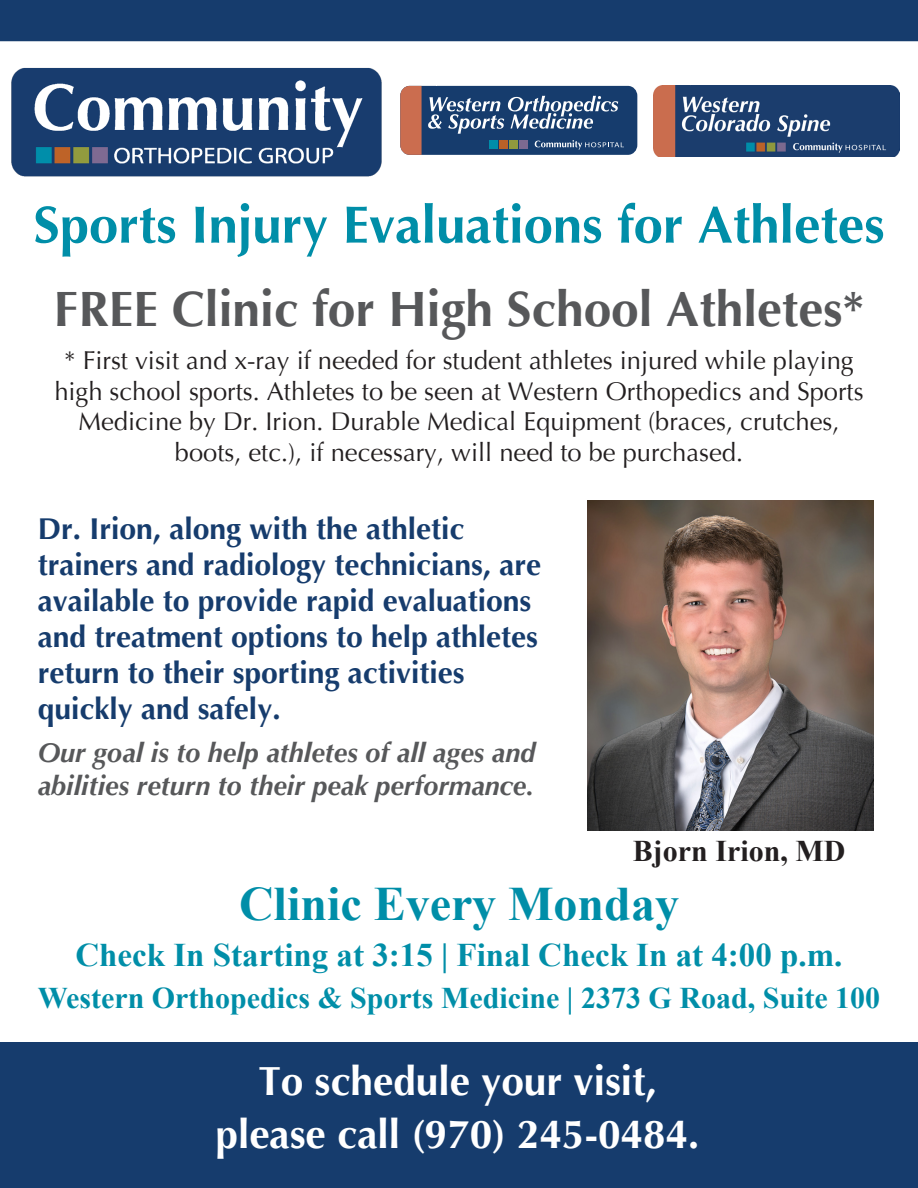
<style>
.page{position:relative;width:918px;height:1188px;background:#fff}
.page>*{position:absolute;margin:0;border:0;box-sizing:border-box;transform-origin:0 0}
.t1{font:700 52.5px "Optima";color:#008ea8}
.t2{font:700 49.5px "Optima";color:#57585a}
.t3{font:700 48px "Times New Roman";color:#008ea8}
.t4{font:700 40.5px "Optima";color:#fff}
.t5{font:700 33px "Times New Roman";color:#008ea8}
.t6{font:700 30px/36px "Optima";color:#163c6d}
.t7{font:700 30px "Times New Roman";color:#008ea8}
.t8{font:700 30px "Times New Roman";color:#231f20}
.t9{font:italic 700 27px/32.4px "Optima";color:#57585a}
.t10{font:25.5px/30.6px "Optima";color:#231f20;text-align:center}
</style>
<div class="page">
<div style="left:0;top:1042px;width:918px;height:146px;background:#163c6d"></div>
<div style="left:0;top:0;width:918px;height:41px;background:#163c6d"></div>
<img style="left:587px;top:500px;width:286px;height:330px">
<img style="left:11px;top:67px;width:371px;height:110px">
<div style="left:400px;top:86px;width:237px;height:69px;background:#163c6d;border-radius:10px"></div>
<div style="left:490px;top:140px;width:8px;height:9px;background:#008da9"></div>
<div style="left:500px;top:140px;width:8px;height:9px;background:#ba6128"></div>
<div style="left:509px;top:140px;width:9px;height:9px;background:#90993e"></div>
<div style="left:519px;top:140px;width:9px;height:9px;background:#7c6a91"></div>
<svg style="left:535px;top:140px;width:89px;height:10px"></svg>
<svg style="left:400px;top:86px;width:22px;height:69px;background:#c66f55"></svg>
<svg style="left:428px;top:96px;width:190px;height:38px"></svg>
<img style="left:654px;top:86px;width:245px;height:71px">
<p class="t1" style="left:33px;top:191px;width:852px">Sports Injury Evaluations for Athletes</p>
<p class="t2" style="left:54px;top:278px;width:812px">FREE Clinic for High School Athletes*</p>
<p class="t10" style="left:54px;top:346px;width:811px">* First visit and x-ray if needed for student athletes injured while playing high school sports. Athletes to be seen at Western Orthopedics and Sports Medicine by Dr. Irion. Durable Medical Equipment (braces, crutches, boots, etc.), if necessary, will need to be purchased.</p>
<p class="t6" style="left:38px;top:512px;width:505px">Dr. Irion, along with the athletic trainers and radiology technicians, are available to provide rapid evaluations and treatment options to help athletes return to their sporting activities quickly and safely.</p>
<p class="t9" style="left:38px;top:737px;width:499px">Our goal is to help athletes of all ages and abilities return to their peak performance.</p>
<p class="t8" style="left:633px;top:829px;width:214px">Bjorn Irion, MD</p>
<p class="t3" style="left:239px;top:869px;width:442px">Clinic Every Monday</p>
<p class="t5" style="left:75px;top:931px;width:769px">Check In Starting at 3:15 | Final Check In at 4:00 p.m.</p>
<p class="t7" style="left:38px;top:976px;width:844px">Western Orthopedics &amp; Sports Medicine | 2373 G Road, Suite 100</p>
<p class="t4" style="left:258px;top:1056px;width:400px">To schedule your visit,</p>
<p class="t4" style="left:216px;top:1109px;width:485px">please call (970) 245-0484.</p>
</div>
